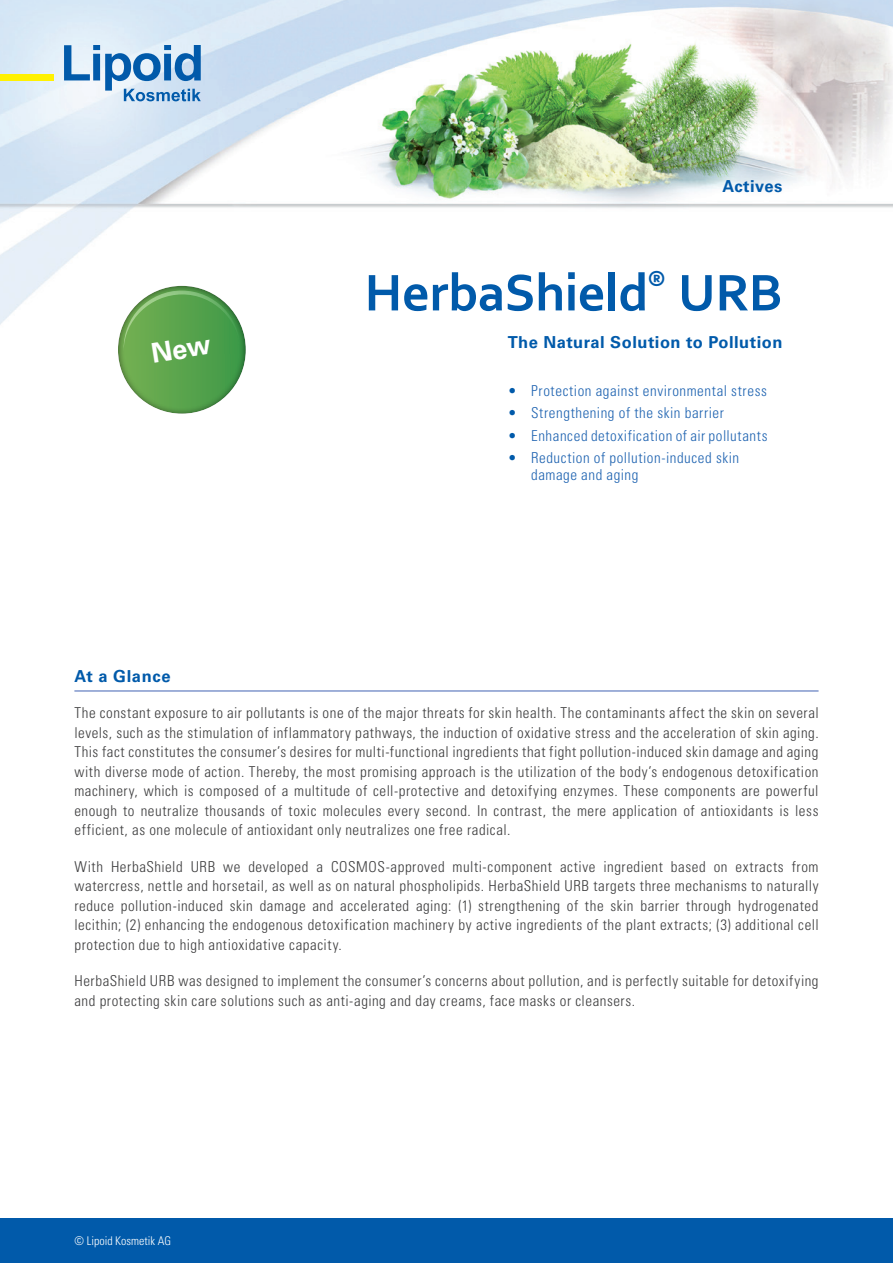
<style>
.page{position:relative;width:893px;height:1263px;background:#fff}
.page>*{position:absolute;margin:0;border:0;box-sizing:border-box;transform-origin:0 0}
.t1{font:700 54px "Corbel";letter-spacing:-.01em;color:#015aaa}
.t2{font:700 16.5px "Univers LT Std";letter-spacing:.03em;color:#015aaa}
.t3{font:300 condensed 15px/19.5px "Univers LT Std";letter-spacing:.035em;color:#3e3e3f;text-align:justify}
.t4{font:300 condensed 15px/16.5px "Univers LT Std";letter-spacing:.035em;color:#2064b1}
.t5{font:300 condensed 12px "Univers LT Std";color:#fff}
.s1{color:#015aaa}
</style>
<div class="page">
<img style="left:0;top:0;width:893px;height:325px">
<div style="left:0;top:1218px;width:893px;height:45px;background:#015aaa"></div>
<div style="left:0;top:74px;width:54px;height:6px;background:#fff101"></div>
<svg style="left:64px;top:45px;width:137px;height:56px;background:#92b9db"></svg>
<hr style="left:74px;top:690px;width:745px;height:2px;background:#8197cd">
<div style="left:115px;top:286px;width:131px;height:130px;background:#231f20;opacity:.75"></div>
<svg style="left:124px;top:290px;width:116px;height:73px;background:#6bad60"></svg>
<p class="t2" style="left:722px;top:177px;width:62px">Actives</p>
<h1 class="t1" style="left:365px;top:259px;width:419px">HerbaShield<sup>®</sup> URB</h1>
<p class="t2" style="left:508px;top:333px;width:276px">The Natural Solution to Pollution</p>
<p class="t4" style="left:508px;top:382px;width:261px"><span class="s1">•</span> Protection against environmental stress</p>
<p class="t4" style="left:508px;top:405px;width:218px"><span class="s1">•</span> Strengthening of the skin barrier</p>
<p class="t4" style="left:508px;top:427px;width:261px"><span class="s1">•</span> Enhanced detoxification of air pollutants</p>
<p class="t4" style="left:531px;top:450px;width:210px;text-indent:-23px"><span class="s1">•</span> Reduction of pollution-induced skin damage and aging</p>
<p class="t2" style="left:74px;top:666px;width:98px">At a Glance</p>
<p class="t3" style="left:74px;top:703px;width:746px">The constant exposure to air pollutants is one of the major threats for skin health. The contaminants affect the skin on several levels, such as the stimulation of inflammatory pathways, the induction of oxidative stress and the acceleration of skin aging.<br>This fact constitutes the consumer’s desires for multi-functional ingredients that fight pollution-induced skin damage and aging with diverse mode of action. Thereby, the most promising approach is the utilization of the body’s endogenous detoxification machinery, which is composed of a multitude of cell-protective and detoxifying enzymes. These components are powerful enough to neutralize thousands of toxic molecules every second. In contrast, the mere application of antioxidants is less efficient, as one molecule of antioxidant only neutralizes one free radical.</p>
<p class="t3" style="left:74px;top:857px;width:746px">With HerbaShield URB we developed a COSMOS-approved multi-component active ingredient based on extracts from watercress, nettle and horsetail, as well as on natural phospholipids. HerbaShield URB targets three mechanisms to naturally reduce pollution-induced skin damage and accelerated aging: (1) strengthening of the skin barrier through hydrogenated lecithin; (2) enhancing the endogenous detoxification machinery by active ingredients of the plant extracts; (3) additional cell protection due to high antioxidative capacity.</p>
<p class="t3" style="left:74px;top:971px;width:746px">HerbaShield URB was designed to implement the consumer’s concerns about pollution, and is perfectly suitable for detoxifying and protecting skin care solutions such as anti-aging and day creams, face masks or cleansers.</p>
<p class="t5" style="left:74px;top:1233px;width:98px">© Lipoid Kosmetik AG</p>
</div>
